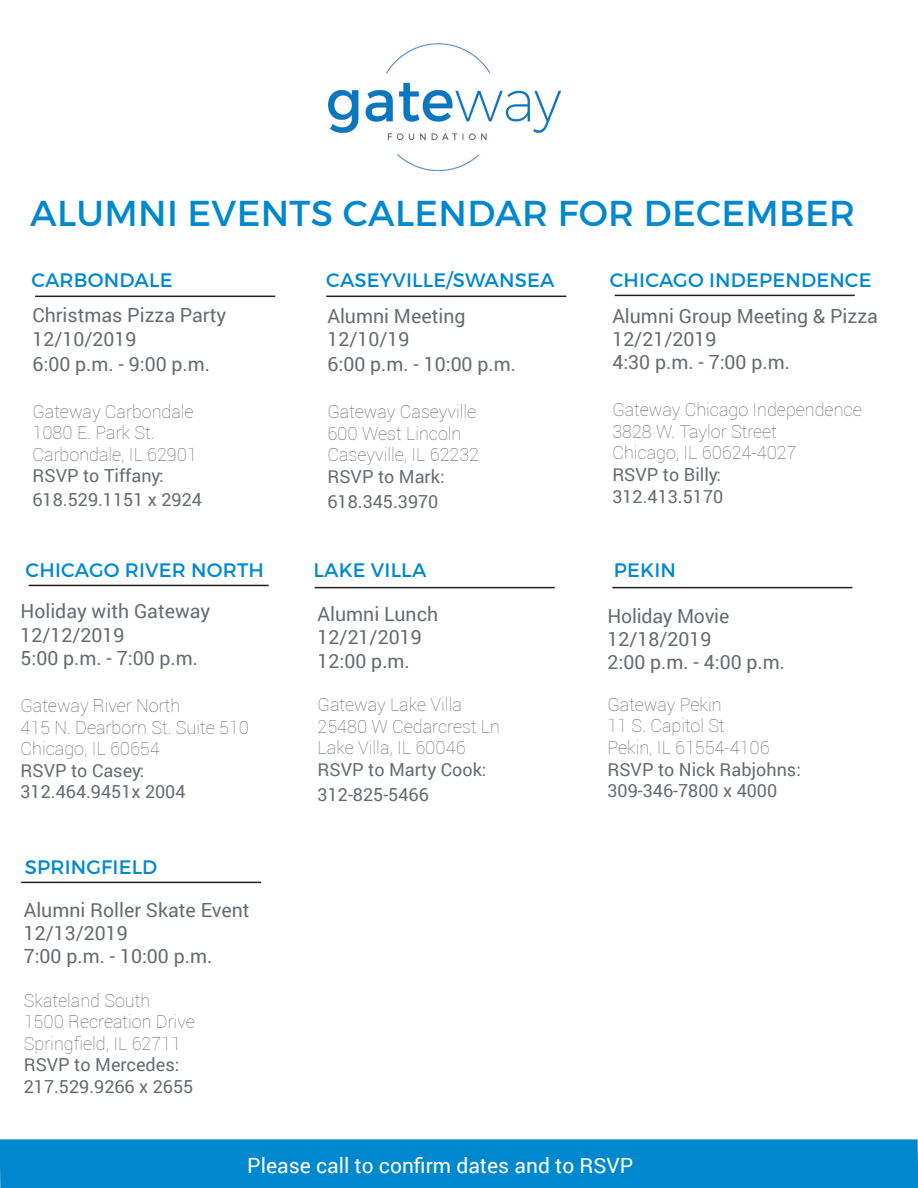
<style>
.page{position:relative;width:918px;height:1188px;background:#fff}
.page>*{position:absolute;margin:0;border:0;box-sizing:border-box;transform-origin:0 0}
.t1{font:36px "Montserrat";letter-spacing:.01em;color:#0088ce}
.t2{font:21px "Roboto";color:#fff}
.t3{font:19.5px "Roboto";color:#696b73}
.t4{font:19.5px "Montserrat";letter-spacing:.01em;color:#0088ce}
.t5{font:100 18px "Roboto";color:#696b73}
.t6{font:18px "Roboto";color:#696b73}
</style>
<div class="page">
<hr style="left:35px;top:296px;width:240px;height:1px;background:#231f20">
<hr style="left:326px;top:296px;width:240px;height:1px;background:#231f20">
<hr style="left:615px;top:295px;width:240px;height:1px;background:#231f20">
<hr style="left:315px;top:587px;width:240px;height:1px;background:#231f20">
<hr style="left:612px;top:587px;width:240px;height:1px;background:#231f20">
<hr style="left:21px;top:882px;width:240px;height:1px;background:#231f20">
<hr style="left:29px;top:585px;width:240px;height:1px;background:#231f20">
<img style="left:328px;top:44px;width:233px;height:127px">
<div style="left:0;top:1139px;width:918px;height:49px;background:#0088ce"></div>
<p class="t1" style="left:30px;top:191px;width:826px">ALUMNI EVENTS CALENDAR FOR DECEMBER</p>
<p class="t4" style="left:31px;top:268px;width:143px">CARBONDALE</p>
<p class="t3" style="left:33px;top:302px;width:195px">Christmas Pizza Party</p>
<p class="t3" style="left:33px;top:325px;width:106px">12/10/2019</p>
<p class="t3" style="left:33px;top:350px;width:179px">6:00 p.m. - 9:00 p.m.</p>
<p class="t5" style="left:33px;top:399px;width:163px">Gateway Carbondale</p>
<p class="t5" style="left:33px;top:420px;width:124px">1080 E. Park St.</p>
<p class="t5" style="left:33px;top:442px;width:166px">Carbondale, IL 62901</p>
<p class="t6" style="left:33px;top:463px;width:133px">RSVP to Tiffany:</p>
<p class="t6" style="left:33px;top:487px;width:171px">618.529.1151 x 2924</p>
<p class="t4" style="left:26px;top:558px;width:240px">CHICAGO RIVER NORTH</p>
<p class="t3" style="left:21px;top:598px;width:191px">Holiday with Gateway</p>
<p class="t3" style="left:21px;top:621px;width:106px">12/12/2019</p>
<p class="t3" style="left:21px;top:644px;width:179px">5:00 p.m. - 7:00 p.m.</p>
<p class="t5" style="left:21px;top:693px;width:161px">Gateway River North</p>
<p class="t5" style="left:21px;top:715px;width:230px">415 N. Dearborn St. Suite 510</p>
<p class="t5" style="left:21px;top:736px;width:141px">Chicago, IL 60654</p>
<p class="t6" style="left:21px;top:758px;width:125px">RSVP to Casey:</p>
<p class="t6" style="left:21px;top:779px;width:167px">312.464.9451x 2004</p>
<p class="t4" style="left:25px;top:855px;width:134px">SPRINGFIELD</p>
<p class="t3" style="left:24px;top:896px;width:227px">Alumni Roller Skate Event</p>
<p class="t3" style="left:24px;top:919px;width:106px">12/13/2019</p>
<p class="t3" style="left:24px;top:943px;width:190px">7:00 p.m. - 10:00 p.m.</p>
<p class="t5" style="left:24px;top:988px;width:128px">Skateland South</p>
<p class="t5" style="left:24px;top:1009px;width:173px">1500 Recreation Drive</p>
<p class="t5" style="left:24px;top:1031px;width:159px">Springfield, IL 62711</p>
<p class="t6" style="left:24px;top:1052px;width:157px">RSVP to Mercedes:</p>
<p class="t6" style="left:24px;top:1074px;width:171px">217.529.9266 x 2655</p>
<p class="t4" style="left:326px;top:268px;width:230px">CASEYVILLE/SWANSEA</p>
<p class="t4" style="left:610px;top:268px;width:263px">CHICAGO INDEPENDENCE</p>
<p class="t3" style="left:327px;top:302px;width:140px">Alumni Meeting</p>
<p class="t3" style="left:327px;top:325px;width:84px">12/10/19</p>
<p class="t3" style="left:327px;top:351px;width:190px">6:00 p.m. - 10:00 p.m.</p>
<p class="t5" style="left:327px;top:399px;width:150px">Gateway Caseyville</p>
<p class="t5" style="left:327px;top:421px;width:135px">600 West Lincoln</p>
<p class="t5" style="left:327px;top:442px;width:153px">Caseyville, IL 62232</p>
<p class="t6" style="left:327px;top:464px;width:119px">RSVP to Mark:</p>
<p class="t6" style="left:327px;top:489px;width:112px">618.345.3970</p>
<p class="t4" style="left:313px;top:558px;width:114px">LAKE VILLA</p>
<p class="t3" style="left:318px;top:600px;width:122px">Alumni Lunch</p>
<p class="t3" style="left:318px;top:624px;width:106px">12/21/2019</p>
<p class="t3" style="left:318px;top:647px;width:94px">12:00 p.m.</p>
<p class="t5" style="left:318px;top:692px;width:146px">Gateway Lake Villa</p>
<p class="t5" style="left:318px;top:714px;width:184px">25480 W Cedarcrest Ln</p>
<p class="t5" style="left:318px;top:735px;width:149px">Lake Villa, IL 60046</p>
<p class="t6" style="left:318px;top:757px;width:170px">RSVP to Marty Cook:</p>
<p class="t6" style="left:318px;top:782px;width:113px">312-825-5466</p>
<p class="t3" style="left:612px;top:302px;width:267px">Alumni Group Meeting &amp; Pizza</p>
<p class="t3" style="left:612px;top:325px;width:106px">12/21/2019</p>
<p class="t3" style="left:612px;top:349px;width:179px">4:30 p.m. - 7:00 p.m.</p>
<p class="t5" style="left:612px;top:397px;width:251px">Gateway Chicago Independence</p>
<p class="t5" style="left:612px;top:419px;width:166px">3828 W. Taylor Street</p>
<p class="t5" style="left:612px;top:441px;width:186px">Chicago, IL 60624-4027</p>
<p class="t6" style="left:612px;top:462px;width:110px">RSVP to Billy:</p>
<p class="t6" style="left:612px;top:484px;width:112px">312.413.5170</p>
<p class="t4" style="left:614px;top:558px;width:64px">PEKIN</p>
<p class="t3" style="left:607px;top:602px;width:123px">Holiday Movie</p>
<p class="t3" style="left:607px;top:625px;width:106px">12/18/2019</p>
<p class="t3" style="left:607px;top:649px;width:179px">2:00 p.m. - 4:00 p.m.</p>
<p class="t5" style="left:607px;top:692px;width:116px">Gateway Pekin</p>
<p class="t5" style="left:607px;top:713px;width:119px">11 S. Capitol St</p>
<p class="t5" style="left:607px;top:735px;width:164px">Pekin, IL 61554-4106</p>
<p class="t6" style="left:607px;top:756px;width:195px">RSVP to Nick Rabjohns:</p>
<p class="t6" style="left:607px;top:778px;width:171px">309-346-7800 x 4000</p>
<p class="t2" style="left:247px;top:1151px;width:388px">Please call to confirm dates and to RSVP</p>
</div>
